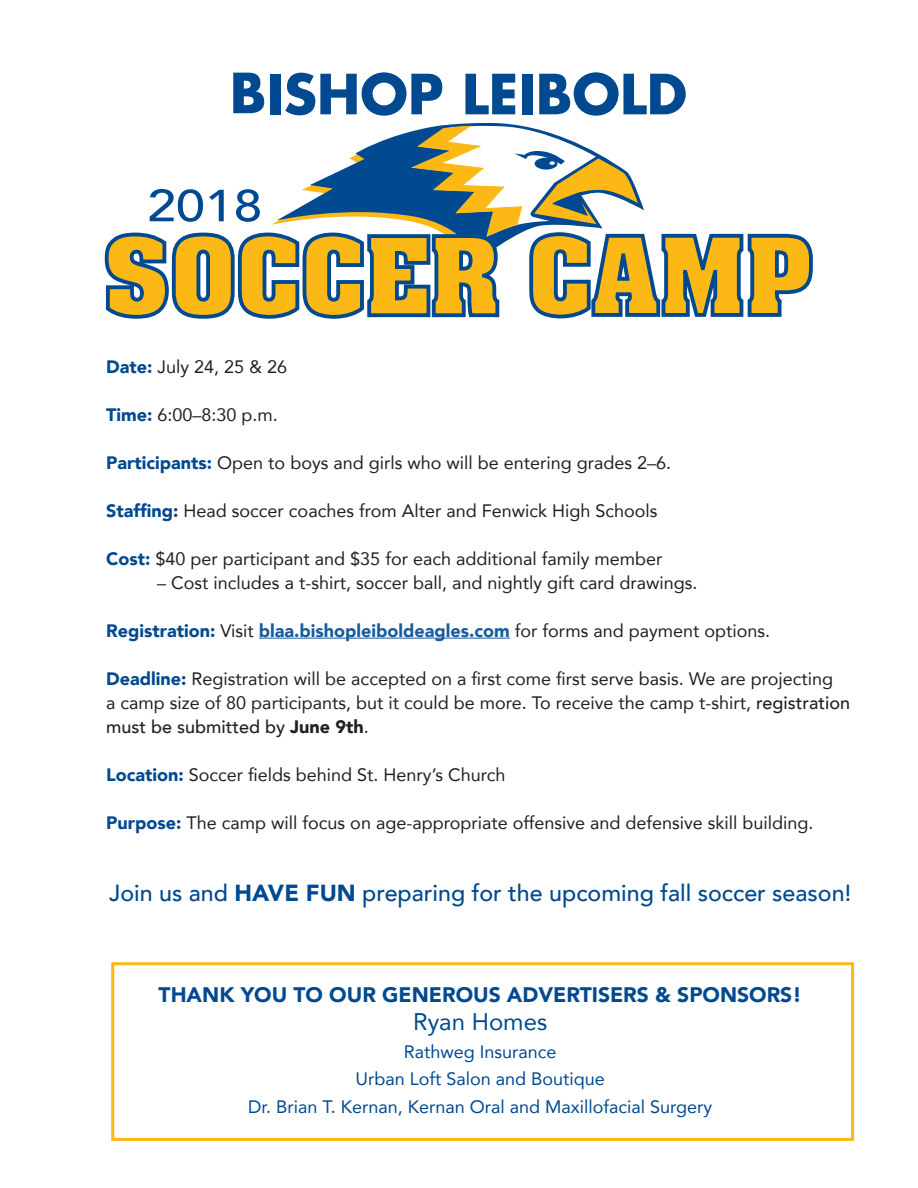
<style>
.page{position:relative;width:918px;height:1188px;background:#fff}
.page>*{position:absolute;margin:0;border:0;box-sizing:border-box;transform-origin:0 0}
.t1{font:24px "Avenir";color:#014990}
.t2{font:500 23.25px "Avenir";color:#014990}
.t3{font:900 21px "Avenir";color:#014990}
.t4{font:18px/24px "Avenir";color:#231f20}
.t5{font:18px "Avenir";color:#014990}
.s1{font-weight:900;color:#014990}
.s2{font-weight:900;color:#175d9e}
.s3{font-weight:500}
.s4{font-weight:900}
</style>
<div class="page">
<svg style="left:104px;top:125px;width:709px;height:194px"></svg>
<div style="left:270px;top:74px;width:10px;height:40px;background:#014990"></div>
<svg style="left:285px;top:72px;width:157px;height:44px"></svg>
<svg style="left:465px;top:74px;width:50px;height:40px"></svg>
<div style="left:522px;top:74px;width:10px;height:40px;background:#014990"></div>
<svg style="left:539px;top:72px;width:147px;height:44px"></svg>
<svg style="left:233px;top:73px;width:31px;height:40px"></svg>
<hr style="left:259px;top:638px;width:251px;height:1px;background:#175d9e">
<div style="left:111px;top:962px;width:743px;height:179px;border:3px solid #fcb814"></div>
<p class="t4" style="left:106px;top:354px;width:183px"><span class="s1">Date:</span> July 24, 25 &amp; 26</p>
<p class="t4" style="left:106px;top:402px;width:173px"><span class="s1">Time:</span> 6:00–8:30 p.m.</p>
<p class="t4" style="left:106px;top:450px;width:566px"><span class="s1">Participants:</span> Open to boys and girls who will be entering grades 2–6.</p>
<p class="t4" style="left:106px;top:498px;width:553px"><span class="s1">Staffing:</span> Head soccer coaches from Alter and Fenwick High Schools</p>
<p class="t4" style="left:106px;top:546px;width:558px"><span class="s1">Cost:</span> $40 per participant and $35 for each additional family member</p>
<p class="t4" style="left:157px;top:570px;width:542px">– Cost includes a t-shirt, soccer ball, and nightly gift card drawings.</p>
<p class="t4" style="left:106px;top:618px;width:665px"><span class="s1">Registration:</span> Visit <span class="s2">blaa.bishopleiboldeagles.com</span> for forms and payment options.</p>
<p class="t4" style="left:106px;top:666px;width:746px"><span class="s1">Deadline:</span> Registration will be accepted on a first come first serve basis. We are projecting<br>a camp size of 80 participants, but it could be more. To receive the camp t-shirt, <span class="s3">registration must be submitted by</span> <span class="s4">June 9th</span>.</p>
<p class="t4" style="left:106px;top:762px;width:401px"><span class="s1">Location:</span> Soccer fields behind St. Henry’s Church</p>
<p class="t4" style="left:106px;top:810px;width:709px"><span class="s1">Purpose:</span> The camp will focus on age-appropriate offensive and defensive skill building.</p>
<p class="t2" style="left:109px;top:873px;width:743px">Join us and <span class="s4">HAVE FUN</span> preparing for the upcoming fall soccer season!</p>
<p class="t3" style="left:159px;top:977px;width:645px">THANK YOU TO OUR GENEROUS ADVERTISERS &amp; SPONSORS!</p>
<p class="t1" style="left:413px;top:1002px;width:136px">Ryan Homes</p>
<p class="t5" style="left:404px;top:1037px;width:154px">Rathweg Insurance</p>
<p class="t5" style="left:355px;top:1065px;width:251px">Urban Loft Salon and Boutique</p>
<p class="t5" style="left:248px;top:1092px;width:466px">Dr. Brian T. Kernan, Kernan Oral and Maxillofacial Surgery</p>
</div>
